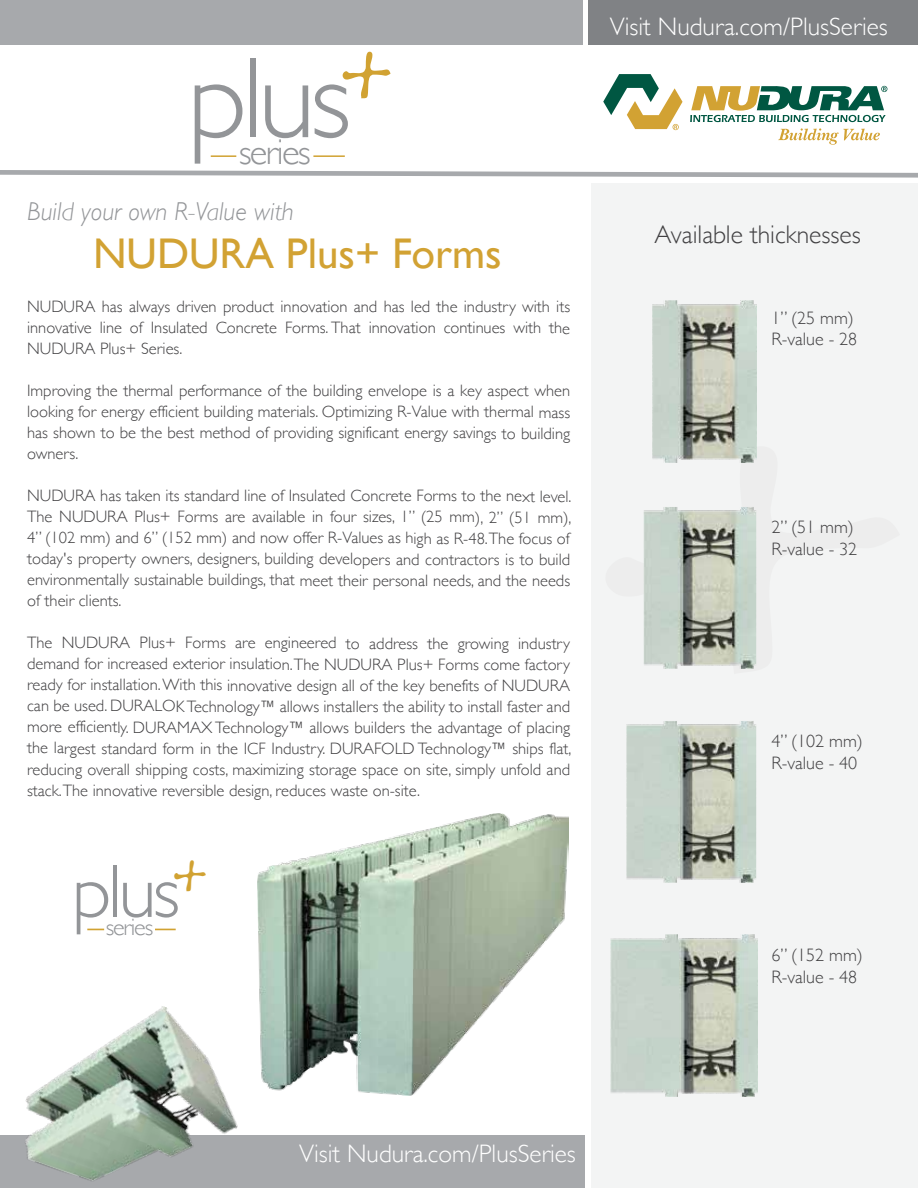
<style>
.page{position:relative;width:918px;height:1188px;background:#fff}
.page>*{position:absolute;margin:0;border:0;box-sizing:border-box;transform-origin:0 0}
.t1{font:300 115.05px "Gill Sans";color:#939598}
.t2{font:300 75.9px "Gill Sans";color:#939598}
.t3{font:42.9px "Gill Sans";color:#d2a233}
.t4{font:300 35.7px "Gill Sans";letter-spacing:-.05em;color:#939598}
.t5{font:italic 300 25.8px "Gill Sans";color:#939598}
.t6{font:300 25.5px "Gill Sans";color:#414042}
.t7{font:300 25.2px "Gill Sans";color:#fff}
.t8{font:300 23.55px "Gill Sans";letter-spacing:-.05em;color:#939598}
.t9{font:300 18px/21.6px "Gill Sans";color:#414042}
.t10{font:300 16.5px/21px "Gill Sans";color:#414042;text-align:justify}
</style>
<div class="page">
<div style="left:591px;top:183px;width:327px;height:1005px;background:#f3f4f4"></div>
<svg style="left:0;top:170px;width:918px;height:8px"></svg>
<div style="left:0;top:0;width:582px;height:45px;background:#a7a9ac"></div>
<div style="left:588px;top:0;width:330px;height:45px;background:#808285"></div>
<svg style="left:603px;top:74px;width:284px;height:71px"></svg>
<div style="left:0;top:1135px;width:585px;height:53px;background:#a7a9ac"></div>
<hr style="left:211px;top:155px;width:25px;height:2px;background:#d1a232">
<hr style="left:313px;top:155px;width:32px;height:2px;background:#d1a232">
<svg style="left:87px;top:929px;width:17px;height:1px"></svg>
<svg style="left:155px;top:929px;width:21px;height:1px"></svg>
<img style="left:25px;top:1006px;width:213px;height:175px">
<img style="left:653px;top:301px;width:104px;height:162px">
<img style="left:643px;top:507px;width:113px;height:162px">
<img style="left:626px;top:721px;width:130px;height:162px">
<img style="left:610px;top:935px;width:147px;height:162px">
<img style="left:258px;top:814px;width:310px;height:281px">
<h1 class="t1" style="left:187px;top:9px;width:205px">plus <sup>+</sup></h1>
<h3 class="t4" style="left:239px;top:124px;width:73px">series</h3>
<h3 class="t5" style="left:27px;top:197px;width:268px">Build your own R-Value with</h3>
<h3 class="t3" style="left:93px;top:228px;width:410px">NUDURA Plus+ Forms</h3>
<p class="t10" style="left:27px;top:296px;width:545px">NUDURA has always driven product innovation and has led the industry with its innovative line of Insulated Concrete Forms. That innovation continues with the NUDURA Plus+ Series.</p>
<p class="t10" style="left:27px;top:380px;width:545px">Improving the thermal performance of the building envelope is a key aspect when looking for energy efficient building materials. Optimizing R-Value with thermal mass has shown to be the best method of providing significant energy savings to building owners.</p>
<p class="t10" style="left:27px;top:485px;width:546px">NUDURA has taken its standard line of Insulated Concrete Forms to the next level.<br>The NUDURA Plus+ Forms are available in four sizes, 1” (25 mm), 2” (51 mm), 4” (102 mm) and 6” (152 mm) and now offer R-Values as high as R-48.The focus of today's property owners, designers, building developers and contractors is to build environmentally sustainable buildings, that meet their personal needs, and the needs of their clients.</p>
<p class="t10" style="left:27px;top:632px;width:546px">The NUDURA Plus+ Forms are engineered to address the growing industry demand for increased exterior insulation. The NUDURA Plus+ Forms come factory ready for installation. With this innovative design all of the key benefits of NUDURA can be used. DURALOK Technology™ allows installers the ability to install faster and more efficiently. DURAMAX Technology™ allows builders the advantage of placing the largest standard form in the ICF Industry. DURAFOLD Technology™ ships flat, reducing overall shipping costs, maximizing storage space on site, simply unfold and stack.The innovative reversible design, reduces waste on-site.</p>
<h2 class="t2" style="left:72px;top:832px;width:135px">plus <sup>+</sup></h2>
<h3 class="t8" style="left:106px;top:908px;width:49px">series</h3>
<h3 class="t7" style="left:610px;top:6px;width:280px">Visit Nudura.com/PlusSeries</h3>
<h3 class="t6" style="left:655px;top:215px;width:208px">Available thicknesses</h3>
<p class="t9" style="left:772px;top:306px;width:87px">1” (25 mm)<br>R-value - 28</p>
<p class="t9" style="left:772px;top:516px;width:87px">2” (51 mm)<br>R-value - 32</p>
<p class="t9" style="left:772px;top:730px;width:93px">4” (102 mm)<br>R-value - 40</p>
<p class="t9" style="left:772px;top:944px;width:93px">6” (152 mm)<br>R-value - 48</p>
<h3 class="t7" style="left:299px;top:1134px;width:278px">Visit Nudura.com/PlusSeries</h3>
</div>
